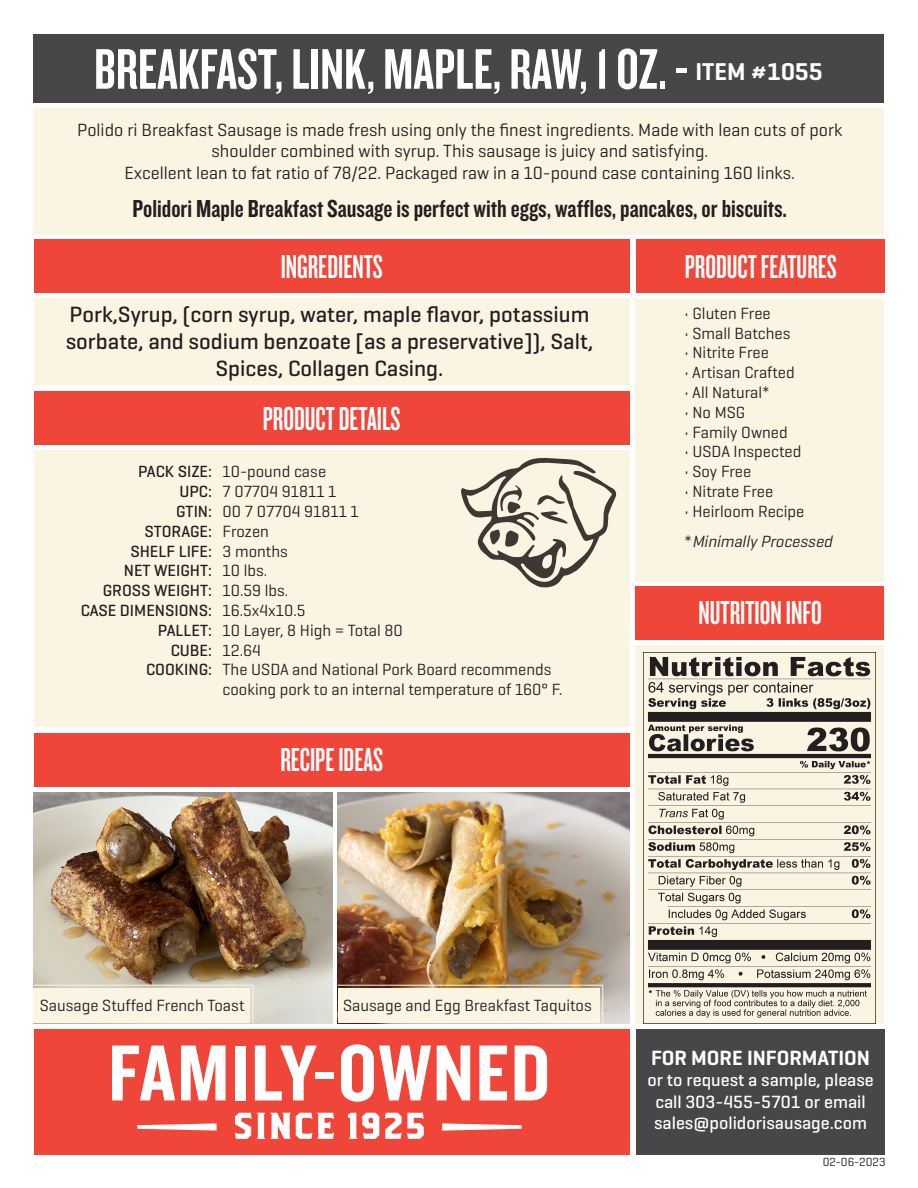
<style>
.page{position:relative;width:918px;height:1188px;background:#fff}
.page>*{position:absolute;margin:0;border:0;box-sizing:border-box;transform-origin:0 0}
.t1{font:59.4px "Knockout 48 Featherweight";color:#fff}
.t2{font:34.5px "Knockout 47 Bantamweight";color:#fff}
.t3{font:25.5px "Knockout 49 Liteweight";color:#231f20}
.t4{font:600 24.75px "Geogrotesque";color:#fff}
.t5{font:500 22.5px/27px "Geogrotesque";color:#231f20;text-align:center}
.t6{font:600 21px "Geogrotesque";color:#fff}
.t7{font:18px/21.6px "Geogrotesque";color:#231f20;text-align:center}
.t8{font:500 18px/21.6px "Geogrotesque";color:#fff;text-align:center}
.t9{font:16.5px/19.8px "Geogrotesque";color:#231f20}
.t10{font:500 16.5px "Geogrotesque";color:#231f20}
.t11{font:italic 16.5px "Geogrotesque";color:#231f20}
.t12{font:12px "Geogrotesque";color:#231f20}
.s1{font-weight:500}
.s2{font-weight:400}
.s3{font-style:normal}
</style>
<div class="page">
<div style="left:34px;top:451px;width:596px;height:276px;background:#faf4e3"></div>
<div style="left:636px;top:1029px;width:248px;height:125px;background:#484648"></div>
<div style="left:34px;top:1029px;width:596px;height:125px;background:#ef4639"></div>
<svg style="left:112px;top:1046px;width:63px;height:54px"></svg>
<svg style="left:181px;top:1046px;width:45px;height:54px"></svg>
<div style="left:235px;top:1046px;width:11px;height:54px;background:#fff"></div>
<svg style="left:255px;top:1046px;width:62px;height:54px"></svg>
<div style="left:316px;top:1072px;width:18px;height:7px;background:#fff"></div>
<svg style="left:341px;top:1044px;width:90px;height:58px"></svg>
<svg style="left:437px;top:1046px;width:33px;height:54px"></svg>
<svg style="left:479px;top:1046px;width:28px;height:54px"></svg>
<svg style="left:515px;top:1046px;width:32px;height:54px"></svg>
<svg style="left:235px;top:1113px;width:30px;height:26px"></svg>
<svg style="left:271px;top:1113px;width:63px;height:26px"></svg>
<svg style="left:348px;top:1113px;width:31px;height:26px"></svg>
<svg style="left:385px;top:1113px;width:39px;height:26px"></svg>
<svg style="left:442px;top:1123px;width:80px;height:8px"></svg>
<svg style="left:137px;top:1123px;width:80px;height:8px"></svg>
<svg style="left:461px;top:458px;width:155px;height:129px"></svg>
<img style="left:338px;top:793px;width:292px;height:230px">
<img style="left:34px;top:793px;width:298px;height:230px">
<div style="left:636px;top:645px;width:248px;height:378px;background:#faf4e3"></div>
<div style="left:636px;top:586px;width:248px;height:53px;background:#ef4639"></div>
<div style="left:636px;top:299px;width:248px;height:282px;background:#faf4e3"></div>
<div style="left:34px;top:299px;width:596px;height:86px;background:#faf4e3"></div>
<div style="left:34px;top:239px;width:596px;height:54px;background:#ef4639"></div>
<div style="left:34px;top:34px;width:850px;height:68px;background:#484648"></div>
<div style="left:34px;top:108px;width:850px;height:127px;background:#faf4e3"></div>
<div style="left:636px;top:239px;width:248px;height:54px;background:#ef4639"></div>
<div style="left:34px;top:392px;width:596px;height:53px;background:#ef4639"></div>
<div style="left:34px;top:733px;width:596px;height:53px;background:#ef4639"></div>
<svg style="left:33px;top:984px;width:221px;height:40px"></svg>
<svg style="left:337px;top:984px;width:266px;height:40px"></svg>
<img style="left:643px;top:652px;width:232px;height:371px">
<p class="t1" style="left:94px;top:33px;width:595px">BREAKFAST, LINK, MAPLE, RAW, 1 OZ. -</p>
<p class="t4" style="left:695px;top:56px;width:129px">ITEM #1055</p>
<p class="t7" style="left:77px;top:118px;width:767px">Polido ri Breakfast Sausage is made fresh using only the finest ingredients. Made with lean cuts of pork shoulder combined with syrup. This sausage is juicy and satisfying.<br>Excellent lean to fat ratio of 78/22. Packaged raw in a 10-pound case containing 160 links.</p>
<p class="t3" style="left:133px;top:192px;width:656px">Polidori Maple Breakfast Sausage is perfect with eggs, waffles, pancakes, or biscuits.</p>
<p class="t2" style="left:685px;top:246px;width:154px">PRODUCT FEATURES</p>
<p class="t2" style="left:281px;top:246px;width:104px">INGREDIENTS</p>
<p class="t5" style="left:66px;top:301px;width:529px">Pork,Syrup, (corn syrup, water, maple flavor, potassium sorbate, and sodium benzoate [as a preservative]), Salt,<br>Spices, Collagen Casing.</p>
<p class="t2" style="left:263px;top:398px;width:139px">PRODUCT DETAILS</p>
<p class="t9" style="left:138px;top:461px;width:189px"><span class="s1">PACK SIZE:</span> 10-pound case</p>
<p class="t9" style="left:180px;top:481px;width:159px"><span class="s1">UPC:</span> 7 07704 91811 1</p>
<p class="t9" style="left:176px;top:501px;width:184px"><span class="s1">GTIN:</span> 00 7 07704 91811 1</p>
<p class="t10" style="left:145px;top:521px;width:126px">STORAGE: <span class="s2">Frozen</span></p>
<p class="t10" style="left:130px;top:541px;width:159px">SHELF LIFE: <span class="s2">3 months</span></p>
<p class="t10" style="left:124px;top:561px;width:145px">NET WEIGHT: <span class="s2">10 lbs.</span></p>
<p class="t10" style="left:103px;top:580px;width:187px">GROSS WEIGHT: <span class="s2">10.59 lbs.</span></p>
<p class="t10" style="left:81px;top:600px;width:226px">CASE DIMENSIONS: <span class="s2">16.5x4x10.5</span></p>
<p class="t9" style="left:158px;top:620px;width:246px"><span class="s1">PALLET:</span> 10 Layer, 8 High = Total 80</p>
<p class="t10" style="left:171px;top:640px;width:92px">CUBE: <span class="s2">12.64</span></p>
<p class="t9" style="left:223px;top:659px;width:342px;text-indent:-77px"><span class="s1">COOKING:</span> The USDA and National Pork Board recommends cooking pork to an internal temperature of 160° F.</p>
<p class="t2" style="left:280px;top:740px;width:104px">RECIPE IDEAS</p>
<p class="t9" style="left:685px;top:303px;width:88px">• Gluten Free</p>
<p class="t9" style="left:685px;top:323px;width:108px">• Small Batches</p>
<p class="t9" style="left:685px;top:342px;width:86px">• Nitrite Free</p>
<p class="t9" style="left:685px;top:362px;width:112px">• Artisan Crafted</p>
<p class="t9" style="left:685px;top:382px;width:87px">• All Natural*</p>
<p class="t9" style="left:685px;top:402px;width:62px">• No MSG</p>
<p class="t9" style="left:685px;top:422px;width:105px">• Family Owned</p>
<p class="t9" style="left:685px;top:441px;width:118px">• USDA Inspected</p>
<p class="t9" style="left:685px;top:461px;width:68px">• Soy Free</p>
<p class="t9" style="left:685px;top:481px;width:90px">• Nitrate Free</p>
<p class="t9" style="left:685px;top:501px;width:121px">• Heirloom Recipe</p>
<p class="t11" style="left:685px;top:531px;width:153px"><span class="s3">*</span> Minimally Processed</p>
<p class="t2" style="left:699px;top:592px;width:125px">NUTRITION INFO</p>
<p class="t9" style="left:40px;top:995px;width:206px">Sausage Stuffed French Toast</p>
<p class="t9" style="left:343px;top:995px;width:250px">Sausage and Egg Breakfast Taquitos</p>
<p class="t6" style="left:651px;top:1044px;width:220px">FOR MORE INFORMATION</p>
<p class="t8" style="left:647px;top:1069px;width:228px">or to request a sample, please call 303-455-5701 or email sales@polidorisausage.com</p>
<p class="t12" style="left:823px;top:1155px;width:64px">02-06-2023</p>
</div>
